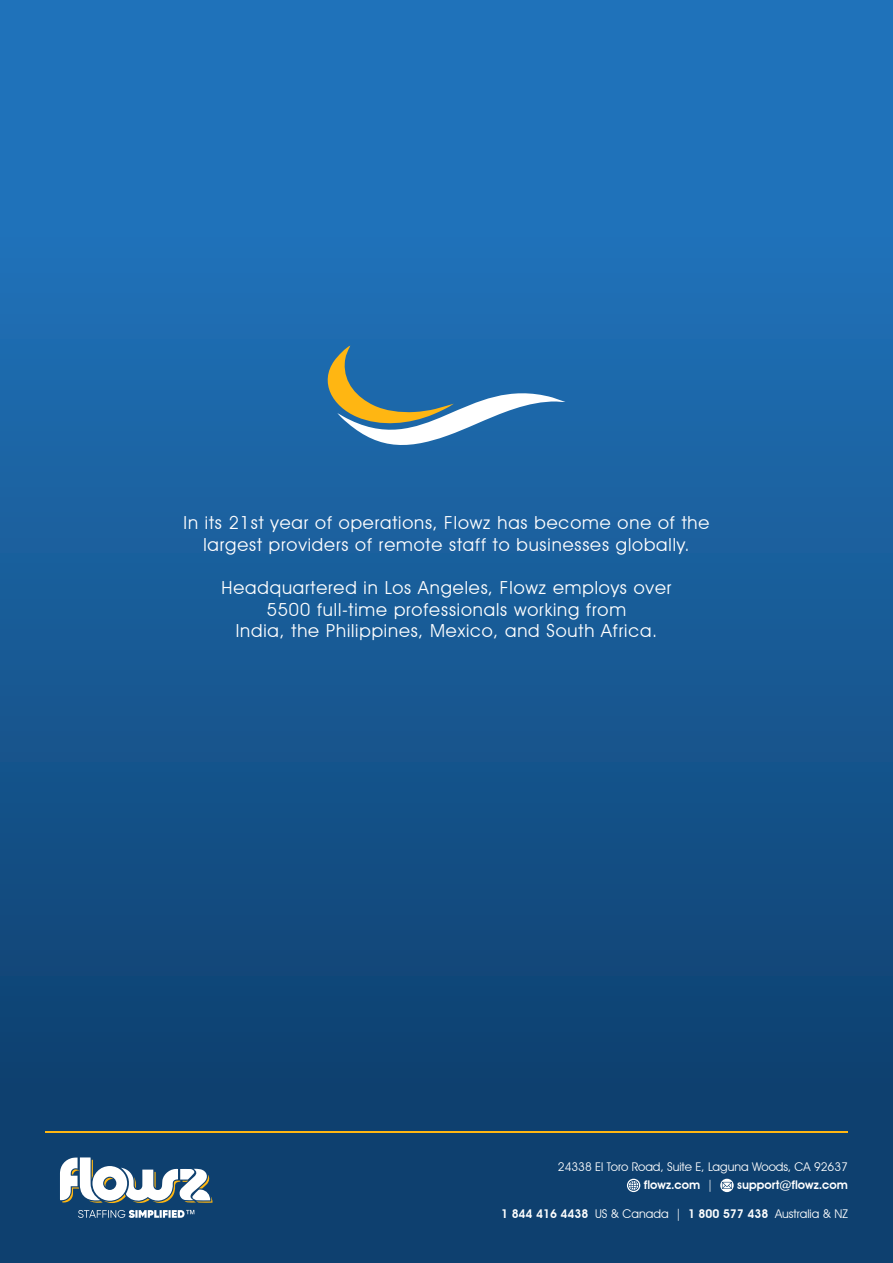
<style>
.page{position:relative;width:893px;height:1263px;background:#fff}
.page>*{position:absolute;margin:0;border:0;box-sizing:border-box;transform-origin:0 0}
.t1{font:18px/21.6px "Avant Garde IT Cby BT";letter-spacing:.05em;color:#fff;text-align:center}
.t2{font:12px/18px "Avant Garde IT Cby BT";color:#fff}
.t3{font:600 12px "Avant Garde IT Cby BT";color:#fff}
.s1{font-weight:600}
</style>
<div class="page">
<div style="left:0;top:0;width:893px;height:1263px;background:linear-gradient(to bottom,#227ac5,#0c3b67)"></div>
<hr style="left:45px;top:1131px;width:803px;height:2px;background:#ffb612">
<svg style="left:627px;top:1179px;width:13px;height:13px"></svg>
<svg style="left:720px;top:1179px;width:14px;height:13px"></svg>
<svg style="left:60px;top:1157px;width:153px;height:61px"></svg>
<svg style="left:327px;top:346px;width:238px;height:99px"></svg>
<p class="t1" style="left:183px;top:512px;width:527px">In its 21st year of operations, Flowz has become one of the largest providers of remote staff to businesses globally.</p>
<p class="t1" style="left:222px;top:577px;width:451px">Headquartered in Los Angeles, Flowz employs over<br>5500 full-time professionals working from<br>India, the Philippines, Mexico, and South Africa.</p>
<p class="t2" style="left:644px;top:1158px;width:206px;text-indent:-86px">24338 El Toro Road, Suite E, Laguna Woods, CA 92637 <span class="s1">flowz.com</span> |</p>
<p class="t3" style="left:737px;top:1178px;width:112px">support@flowz.com</p>
<p class="t2" style="left:501px;top:1204px;width:348px"><span class="s1">1 844 416 4438</span> US &amp; Canada | <span class="s1">1 800 577 438</span> Australia &amp; NZ</p>
</div>
